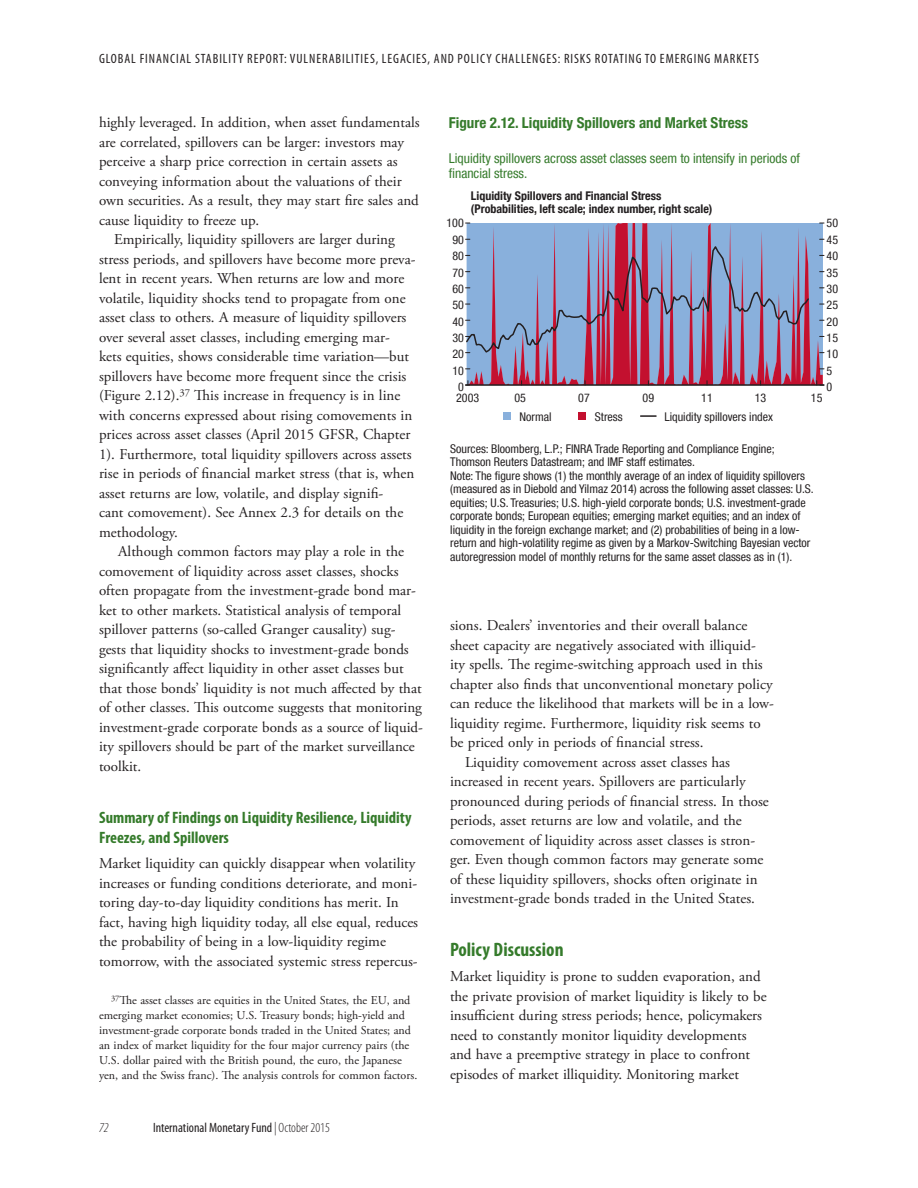
<style>
.page{position:relative;width:918px;height:1188px;background:#fff}
.page>*{position:absolute;margin:0;border:0;box-sizing:border-box;transform-origin:0 0}
.t1{font:700 condensed 19.5px "Myriad Pro";color:#357b2b}
.t2{font:700 condensed 16.5px/19.5px "Myriad Pro";color:#357b2b}
.t3{font:15px/19.5px "Adobe Garamond Pro";color:#231f20}
.t4{font:700 condensed 15px "Helvetica Neue LT Com";color:#357b2b}
.t5{font:condensed 13.5px "Myriad Pro";letter-spacing:.07em;color:#231f20}
.t6{font:condensed 13.5px/15px "Helvetica Neue LT Com";color:#357b2b}
.t7{font:condensed 13.5px "Myriad Pro";color:#231f20}
.t8{font:italic 300 condensed 13.5px "Myriad Pro";color:#231f20}
.t9{font:condensed 12px/13.5px "Helvetica Neue LT Com";color:#231f20}
.t10{font:12px/15px "Adobe Garamond Pro";color:#231f20}
.t11{font:700 condensed 12px/13.5px "Helvetica Neue LT Com";color:#231f20}
.s1{font-weight:300;font-style:italic}
.s2{font-weight:300}
</style>
<div class="page">
<svg style="left:467px;top:223px;width:356px;height:162px;fill:#89b0dc"></svg>
<hr style="left:466px;top:385px;width:358px;height:1px;background:#231f20">
<svg style="left:465px;top:239px;width:345px;height:115px"></svg>
<svg style="left:466px;top:381px;width:4px;height:5px"></svg>
<svg style="left:816px;top:381px;width:8px;height:5px"></svg>
<div style="left:503px;top:412px;width:8px;height:8px;background:#89b0dc"></div>
<div style="left:578px;top:412px;width:8px;height:8px;background:#c3102f"></div>
<svg style="left:641px;top:415px;width:15px;height:2px"></svg>
<p class="t5" style="left:99px;top:50px;width:661px">GLOBAL FINANCIAL STABILITY REPORT: VULNERABILITIES, LEGACIES, AND POLICY CHALLENGES: RISKS ROTATING TO EMERGING MARKETS</p>
<p class="t3" style="left:99px;top:113px;width:322px">highly leveraged. In addition, when asset fundamentals</p>
<p class="t3" style="left:99px;top:133px;width:307px">are correlated, spillovers can be larger: investors may</p>
<p class="t3" style="left:99px;top:152px;width:300px">perceive a sharp price correction in certain assets as</p>
<p class="t3" style="left:99px;top:172px;width:304px">conveying information about the valuations of their</p>
<p class="t3" style="left:99px;top:191px;width:321px">own securities. As a result, they may start fire sales and</p>
<p class="t3" style="left:99px;top:211px;width:162px">cause liquidity to freeze up.</p>
<p class="t3" style="left:114px;top:230px;width:282px">Empirically, liquidity spillovers are larger during</p>
<p class="t3" style="left:99px;top:250px;width:318px">stress periods, and spillovers have become more preva-</p>
<p class="t3" style="left:99px;top:269px;width:307px">lent in recent years. When returns are low and more</p>
<p class="t3" style="left:99px;top:289px;width:308px">volatile, liquidity shocks tend to propagate from one</p>
<p class="t3" style="left:99px;top:308px;width:309px">asset class to others. A measure of liquidity spillovers</p>
<p class="t3" style="left:99px;top:328px;width:292px">over several asset classes, including emerging mar-</p>
<p class="t3" style="left:99px;top:347px;width:312px">kets equities, shows considerable time variation—but</p>
<p class="t3" style="left:99px;top:367px;width:309px">spillovers have become more frequent since the crisis</p>
<p class="t3" style="left:99px;top:386px;width:303px">(Figure 2.12).<sup>37</sup> This increase in frequency is in line</p>
<p class="t3" style="left:99px;top:406px;width:315px">with concerns expressed about rising comovements in</p>
<p class="t3" style="left:99px;top:425px;width:313px">prices across asset classes (April 2015 GFSR, Chapter</p>
<p class="t3" style="left:99px;top:445px;width:314px">1). Furthermore, total liquidity spillovers across assets</p>
<p class="t3" style="left:99px;top:464px;width:317px">rise in periods of financial market stress (that is, when</p>
<p class="t3" style="left:99px;top:484px;width:286px">asset returns are low, volatile, and display signifi-</p>
<p class="t3" style="left:99px;top:503px;width:306px">cant comovement). See Annex 2.3 for details on the</p>
<p class="t3" style="left:99px;top:523px;width:81px">methodology.</p>
<p class="t3" style="left:118px;top:542px;width:287px">Although common factors may play a role in the</p>
<p class="t3" style="left:99px;top:562px;width:301px">comovement of liquidity across asset classes, shocks</p>
<p class="t3" style="left:99px;top:581px;width:319px">often propagate from the investment-grade bond mar-</p>
<p class="t3" style="left:99px;top:601px;width:304px">ket to other markets. Statistical analysis of temporal</p>
<p class="t3" style="left:99px;top:620px;width:298px">spillover patterns (so-called Granger causality) sug-</p>
<p class="t3" style="left:99px;top:640px;width:311px">gests that liquidity shocks to investment-grade bonds</p>
<p class="t3" style="left:99px;top:659px;width:306px">significantly affect liquidity in other asset classes but</p>
<p class="t3" style="left:99px;top:679px;width:324px">that those bonds’ liquidity is not much affected by that</p>
<p class="t3" style="left:99px;top:698px;width:324px">of other classes. This outcome suggests that monitoring</p>
<p class="t3" style="left:99px;top:718px;width:325px">investment-grade corporate bonds as a source of liquid-</p>
<p class="t3" style="left:99px;top:737px;width:317px">ity spillovers should be part of the market surveillance</p>
<p class="t3" style="left:99px;top:757px;width:44px">toolkit.</p>
<p class="t2" style="left:99px;top:808px;width:314px">Summary of Findings on Liquidity Resilience, Liquidity<br>Freezes, and Spillovers</p>
<p class="t3" style="left:99px;top:854px;width:321px">Market liquidity can quickly disappear when volatility increases or funding conditions deteriorate, and moni&shy;toring day-to-day liquidity conditions has merit. In fact, having high liquidity today, all else equal, reduces the probability of being in a low-liquidity regime tomorrow, with the associated systemic stress repercus-</p>
<p class="t10" style="left:99px;top:994px;width:320px;text-indent:12px"><sup>37</sup>The asset classes are equities in the United States, the EU, and emerging market economies; U.S. Treasury bonds; high-yield and investment-grade corporate bonds traded in the United States; and an index of market liquidity for the four major currency pairs (the U.S. dollar paired with the British pound, the euro, the Japanese yen, and the Swiss franc). The analysis controls for common factors.</p>
<p class="t8" style="left:99px;top:1120px;width:11px">72</p>
<p class="t7" style="left:153px;top:1120px;width:178px">International Monetary Fund <span class="s1">|</span> <span class="s2">October 2015</span></p>
<p class="t4" style="left:449px;top:114px;width:301px">Figure 2.12. Liquidity Spillovers and Market Stress</p>
<p class="t6" style="left:449px;top:151px;width:353px">Liquidity spillovers across asset classes seem to intensify in periods of financial stress.</p>
<p class="t11" style="left:471px;top:189px;width:243px">Liquidity Spillovers and Financial Stress (Probabilities, left scale; index number, right scale)</p>
<p class="t9" style="left:447px;top:216px;width:19px">100</p>
<p class="t9" style="left:827px;top:216px;width:13px">50</p>
<p class="t9" style="left:452px;top:233px;width:13px">90</p>
<p class="t9" style="left:827px;top:233px;width:13px">45</p>
<p class="t9" style="left:452px;top:249px;width:13px">80</p>
<p class="t9" style="left:827px;top:249px;width:13px">40</p>
<p class="t9" style="left:452px;top:265px;width:13px">70</p>
<p class="t9" style="left:827px;top:265px;width:13px">35</p>
<p class="t9" style="left:452px;top:282px;width:13px">60</p>
<p class="t9" style="left:827px;top:282px;width:13px">30</p>
<p class="t9" style="left:452px;top:298px;width:13px">50</p>
<p class="t9" style="left:827px;top:298px;width:13px">25</p>
<p class="t9" style="left:452px;top:315px;width:13px">40</p>
<p class="t9" style="left:827px;top:315px;width:13px">20</p>
<p class="t9" style="left:452px;top:331px;width:13px">30</p>
<p class="t9" style="left:827px;top:331px;width:13px">15</p>
<p class="t9" style="left:452px;top:347px;width:13px">20</p>
<p class="t9" style="left:827px;top:347px;width:13px">10</p>
<p class="t9" style="left:452px;top:364px;width:13px">10</p>
<p class="t9" style="left:827px;top:364px;width:7px">5</p>
<p class="t9" style="left:458px;top:380px;width:7px">0</p>
<p class="t9" style="left:827px;top:380px;width:7px">0</p>
<p class="t9" style="left:456px;top:391px;width:25px">2003</p>
<p class="t9" style="left:514px;top:391px;width:13px">05</p>
<p class="t9" style="left:578px;top:391px;width:13px">07</p>
<p class="t9" style="left:643px;top:391px;width:13px">09</p>
<p class="t9" style="left:701px;top:391px;width:13px">11</p>
<p class="t9" style="left:755px;top:391px;width:13px">13</p>
<p class="t9" style="left:811px;top:391px;width:13px">15</p>
<p class="t9" style="left:520px;top:410px;width:33px">Normal</p>
<p class="t9" style="left:595px;top:410px;width:29px">Stress</p>
<p class="t9" style="left:664px;top:410px;width:110px">Liquidity spillovers index</p>
<p class="t9" style="left:450px;top:442px;width:365px">Sources: Bloomberg, L.P.; FINRA Trade Reporting and Compliance Engine; Thomson Reuters Datastream; and IMF staff estimates.<br>Note: The figure shows (1) the monthly average of an index of liquidity spillovers (measured as in Diebold and Yilmaz 2014) across the following asset classes: U.S. equities; U.S. Treasuries; U.S. high-yield corporate bonds; U.S. investment-grade corporate bonds; European equities; emerging market equities; and an index of liquidity in the foreign exchange market; and (2) probabilities of being in a low&shy;return and high-volatility regime as given by a Markov-Switching Bayesian vector autoregression model of monthly returns for the same asset classes as in (1).</p>
<p class="t3" style="left:450px;top:616px;width:299px">sions. Dealers’ inventories and their overall balance</p>
<p class="t3" style="left:450px;top:636px;width:307px">sheet capacity are negatively associated with illiquid-</p>
<p class="t3" style="left:450px;top:655px;width:314px">ity spells. The regime-switching approach used in this</p>
<p class="t3" style="left:450px;top:675px;width:324px">chapter also finds that unconventional monetary policy</p>
<p class="t3" style="left:450px;top:694px;width:325px">can reduce the likelihood that markets will be in a low-</p>
<p class="t3" style="left:450px;top:714px;width:312px">liquidity regime. Furthermore, liquidity risk seems to</p>
<p class="t3" style="left:450px;top:733px;width:255px">be priced only in periods of financial stress.</p>
<p class="t3" style="left:465px;top:753px;width:267px">Liquidity comovement across asset classes has</p>
<p class="t3" style="left:450px;top:772px;width:297px">increased in recent years. Spillovers are particularly</p>
<p class="t3" style="left:450px;top:792px;width:320px">pronounced during periods of financial stress. In those</p>
<p class="t3" style="left:450px;top:811px;width:293px">periods, asset returns are low and volatile, and the</p>
<p class="t3" style="left:450px;top:831px;width:307px">comovement of liquidity across asset classes is stron-</p>
<p class="t3" style="left:450px;top:850px;width:315px">ger. Even though common factors may generate some</p>
<p class="t3" style="left:450px;top:870px;width:309px">of these liquidity spillovers, shocks often originate in</p>
<p class="t3" style="left:450px;top:889px;width:307px">investment-grade bonds traded in the United States.</p>
<h1 class="t1" style="left:450px;top:937px;width:115px">Policy Discussion</h1>
<p class="t3" style="left:450px;top:967px;width:318px">Market liquidity is prone to sudden evaporation, and the private provision of market liquidity is likely to be insufficient during stress periods; hence, policymakers need to constantly monitor liquidity developments and have a preemptive strategy in place to confront episodes of market illiquidity. Monitoring market</p>
</div>
